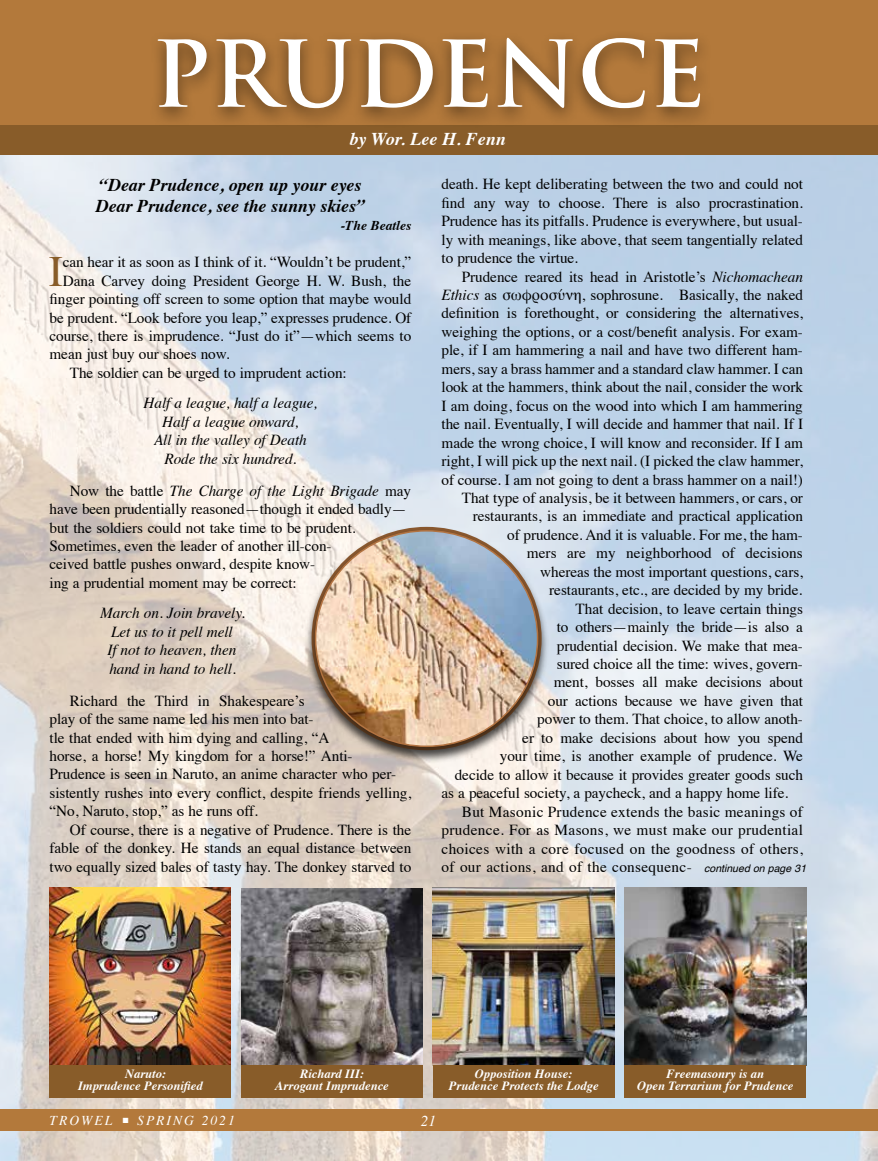
<style>
.page{position:relative;width:878px;height:1161px;background:#fff}
.page>*{position:absolute;margin:0;border:0;box-sizing:border-box;transform-origin:0 0}
.t1{font:700 89.4px "Trajan";color:#fff}
.t2{font:43.2px "Times";color:#885c29}
.t3{font:italic 700 18px/21px "Times";letter-spacing:-.005em;color:#000}
.t4{font:italic 700 18px "Times";color:#fff}
.t5{font:15.3px/18.5px "Times";letter-spacing:-.005em;color:#000}
.t6{font:15.3px "Times";letter-spacing:.02em;color:#000}
.t7{font:italic 15.3px/18.5px "Times";letter-spacing:-.005em;color:#000;text-align:center}
.t8{font:italic 15px "Times";color:#fff}
.t9{font:italic 13.5px "Times";letter-spacing:.15em;color:#fff}
.t10{font:italic 700 13.5px "Times";color:#000}
.t11{font:italic 700 12.6px/12.6px "Times";color:#fff;text-align:center}
.t12{font:italic 10.5px "Helvetica";color:#000}
.s1{font-style:italic}
</style>
<div class="page">
<img style="left:0;top:155px;width:878px;height:1006px">
<div style="left:0;top:0;width:878px;height:136px;background:#b3793b"></div>
<div style="left:0;top:1110px;width:878px;height:21px;background:#b3793b"></div>
<div style="left:0;top:125px;width:878px;height:30px;background:#885c29"></div>
<div style="left:145px;top:30px;width:569px;height:99px;background:#000;opacity:.5"></div>
<svg style="left:0;top:1088px;width:1px;height:73px"></svg>
<img style="left:50px;top:887px;width:180px;height:178px">
<img style="left:241px;top:888px;width:182px;height:177px">
<img style="left:433px;top:887px;width:181px;height:178px">
<img style="left:624px;top:887px;width:182px;height:178px">
<div style="left:50px;top:1065px;width:181px;height:33px;background:#885c29"></div>
<div style="left:241px;top:1065px;width:182px;height:33px;background:#885c29"></div>
<div style="left:433px;top:1065px;width:181px;height:33px;background:#885c29"></div>
<div style="left:624px;top:1065px;width:182px;height:33px;background:#885c29"></div>
<div style="left:303px;top:525px;width:246px;height:240px;background:#000;opacity:.5"></div>
<div style="left:306px;top:529px;width:240px;height:233px;background:#000;opacity:.5"></div>
<img style="left:315px;top:531px;width:222px;height:215px">
<h1 class="t1" style="left:152px;top:19px;width:555px">PRUDENCE</h1>
<p class="t4" style="left:349px;top:122px;width:158px">by Wor. Lee H. Fenn</p>
<p class="t3" style="left:96px;top:173px;width:270px">“Dear Prudence, open up your eyes<br>Dear Prudence, see the sunny skies”</p>
<p class="t10" style="left:341px;top:213px;width:72px">-The Beatles</p>
<h2 class="t2" style="left:49px;top:231px;width:16px">I</h2>
<p class="t5" style="left:63px;top:252px;width:350px">can hear it as soon as I think of it. “Wouldn’t be prudent,”</p>
<p class="t5" style="left:63px;top:270px;width:350px">Dana Carvey doing President George H. W. Bush, the</p>
<p class="t5" style="left:50px;top:288px;width:363px">finger pointing off screen to some option that maybe would</p>
<p class="t5" style="left:50px;top:307px;width:363px">be prudent. “Look before you leap,” expresses prudence. Of</p>
<p class="t5" style="left:50px;top:325px;width:363px">course, there is imprudence. “Just do it”—which seems to</p>
<p class="t5" style="left:50px;top:344px;width:181px">mean just buy our shoes now.</p>
<p class="t5" style="left:70px;top:362px;width:278px">The soldier can be urged to imprudent action:</p>
<p class="t7" style="left:143px;top:393px;width:175px">Half a league, half a league,<br>Half a league onward,<br>All in the valley of Death<br>Rode the six hundred.</p>
<p class="t5" style="left:50px;top:480px;width:363px;text-indent:20px">Now the battle <span class="s1">The Charge of the Light Brigade</span> may have been prudentially reasoned—though it ended badly— but the soldiers could not take time to be prudent.<br>Sometimes, even the leader of another ill-con-<br>ceived battle pushes onward, despite know-<br>ing a prudential moment may be correct:</p>
<p class="t7" style="left:100px;top:603px;width:146px">March on. Join bravely.<br>Let us to it pell mell<br>If not to heaven, then hand in hand to hell.</p>
<p class="t5" style="left:50px;top:690px;width:363px;text-indent:20px">Richard the Third in Shakespeare’s<br>play of the same name led his men into bat-<br>tle that ended with him dying and calling, “A<br>horse, a horse! My kingdom for a horse!” Anti-Prudence is seen in Naruto, an anime character who per&shy;sistently rushes into every conflict, despite friends yelling, “No, Naruto, stop,” as he runs off.</p>
<p class="t5" style="left:50px;top:819px;width:363px;text-align:justify;text-indent:20px">Of course, there is a negative of Prudence. There is the fable of the donkey. He stands an equal distance between two equally sized bales of tasty hay. The donkey starved to</p>
<p class="t5" style="left:441px;top:174px;width:363px;text-align:justify">death. He kept deliberating between the two and could not find any way to choose. There is also procrastination.<br>Prudence has its pitfalls. Prudence is everywhere, but usual&shy;ly with meanings, like above, that seem tangentially related to prudence the virtue.</p>
<p class="t5" style="left:462px;top:266px;width:342px">Prudence reared its head in Aristotle’s <span class="s1">Nichomachean</span></p>
<p class="t5" style="left:441px;top:284px;width:363px"><span class="s1">Ethics</span> as σωφροσύνη, sophrosune. Basically, the naked</p>
<p class="t5" style="left:441px;top:303px;width:363px">definition is forethought, or considering the alternatives,</p>
<p class="t5" style="left:441px;top:321px;width:363px">weighing the options, or a cost/benefit analysis. For exam-</p>
<p class="t5" style="left:441px;top:340px;width:363px">ple, if I am hammering a nail and have two different ham-</p>
<p class="t5" style="left:441px;top:358px;width:363px">mers, say a brass hammer and a standard claw hammer. I can</p>
<p class="t5" style="left:441px;top:377px;width:363px">look at the hammers, think about the nail, consider the work</p>
<p class="t5" style="left:441px;top:395px;width:363px">I am doing, focus on the wood into which I am hammering</p>
<p class="t5" style="left:441px;top:413px;width:363px">the nail. Eventually, I will decide and hammer that nail. If I</p>
<p class="t5" style="left:441px;top:432px;width:363px">made the wrong choice, I will know and reconsider. If I am</p>
<p class="t5" style="left:441px;top:450px;width:363px">right, I will pick up the next nail. (I picked the claw hammer,</p>
<p class="t5" style="left:441px;top:469px;width:363px">of course. I am not going to dent a brass hammer on a nail!)</p>
<p class="t5" style="left:462px;top:487px;width:342px">That type of analysis, be it between hammers, or cars, or</p>
<p class="t5" style="left:473px;top:506px;width:332px">restaurants, is an immediate and practical application</p>
<p class="t5" style="left:507px;top:524px;width:297px">of prudence. And it is valuable. For me, the ham-</p>
<p class="t5" style="left:527px;top:543px;width:277px">mers are my neighborhood of decisions</p>
<p class="t5" style="left:540px;top:561px;width:264px">whereas the most important questions, cars,</p>
<p class="t5" style="left:549px;top:580px;width:254px">restaurants, etc., are decided by my bride.</p>
<p class="t5" style="left:575px;top:598px;width:229px">That decision, to leave certain things</p>
<p class="t5" style="left:557px;top:616px;width:247px">to others—mainly the bride—is also a</p>
<p class="t5" style="left:557px;top:635px;width:248px">prudential decision. We make that mea-</p>
<p class="t5" style="left:557px;top:653px;width:247px">sured choice all the time: wives, govern-</p>
<p class="t5" style="left:554px;top:672px;width:250px">ment, bosses all make decisions about</p>
<p class="t5" style="left:548px;top:690px;width:257px">our actions because we have given that</p>
<p class="t5" style="left:537px;top:709px;width:267px">power to them. That choice, to allow anoth-</p>
<p class="t5" style="left:522px;top:727px;width:282px">er to make decisions about how you spend</p>
<p class="t5" style="left:500px;top:746px;width:305px">your time, is another example of prudence. We</p>
<p class="t5" style="left:455px;top:764px;width:350px">decide to allow it because it provides greater goods such</p>
<p class="t5" style="left:441px;top:782px;width:348px">as a peaceful society, a paycheck, and a happy home life.</p>
<p class="t6" style="left:462px;top:797px;width:342px">But Masonic Prudence extends the basic meanings of</p>
<p class="t6" style="left:441px;top:816px;width:363px">prudence. For as Masons, we must make our prudential</p>
<p class="t6" style="left:441px;top:834px;width:363px">choices with a core focused on the goodness of others,</p>
<p class="t6" style="left:441px;top:853px;width:252px">of our actions, and of the consequenc-</p>
<p class="t12" style="left:704px;top:860px;width:103px">continued on page 31</p>
<p class="t11" style="left:78px;top:1066px;width:126px;text-align:left;text-indent:47px">Naruto:<br>Imprudence Personified</p>
<p class="t11" style="left:275px;top:1066px;width:115px">Richard III:<br>Arrogant Imprudence</p>
<p class="t11" style="left:449px;top:1066px;width:151px">Opposition House:<br>Prudence Protects the Lodge</p>
<p class="t11" style="left:637px;top:1066px;width:158px">Freemasonry is an<br>Open Terrarium for Prudence</p>
<p class="t9" style="left:50px;top:1109px;width:187px">TROWEL ■ SPRING 2021</p>
<p class="t8" style="left:421px;top:1108px;width:16px">21</p>
</div>
